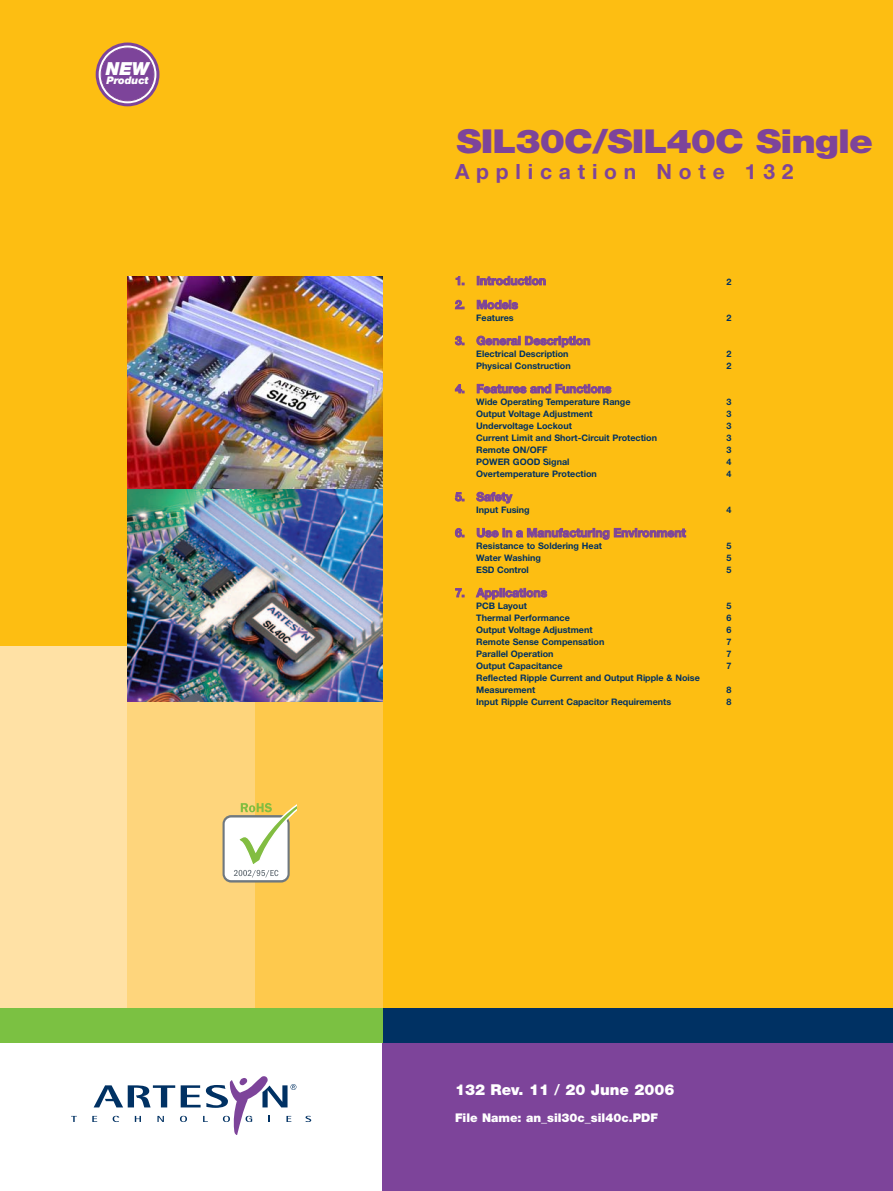
<style>
.page{position:relative;width:893px;height:1191px;background:#fff}
.page>*{position:absolute;margin:0;border:0;box-sizing:border-box;transform-origin:0 0}
.t1{font:900 33px "Helvetica Neue";letter-spacing:-.025em;color:#7d449a;scale:1.15 1}
.t2{font:700 21px "Helvetica Neue";letter-spacing:.325em;color:#7d449a}
.t3{font:italic 900 18px "Helvetica Neue";color:#fff}
.t4{font:900 15px "Helvetica Neue";color:#fff}
.t5{font:700 12px "Helvetica Neue";letter-spacing:-.005em;color:#7d449a}
.t6{font:900 12px "Helvetica Neue";color:#fff}
.t7{font:italic 900 10.5px "Helvetica Neue";letter-spacing:-.005em;color:#fff}
.t8{font:700 9px/12px "Helvetica Neue";color:#003163}
.s1{font-weight:500}
</style>
<div class="page">
<div style="left:0;top:0;width:893px;height:1042px;background:#fdbe12"></div>
<div style="left:0;top:646px;width:128px;height:391px;background:#ffe1a5"></div>
<div style="left:128px;top:646px;width:127px;height:391px;background:#fed57c"></div>
<div style="left:255px;top:646px;width:128px;height:391px;background:#fec94d"></div>
<svg style="left:71px;top:1115px;width:6px;height:7px"></svg>
<svg style="left:306px;top:1115px;width:5px;height:7px"></svg>
<svg style="left:92px;top:1076px;width:204px;height:59px"></svg>
<div style="left:383px;top:1042px;width:510px;height:149px;background:#7d449a"></div>
<div style="left:383px;top:1008px;width:510px;height:34px;background:#003163"></div>
<div style="left:0;top:1008px;width:383px;height:34px;background:#7bc142"></div>
<img style="left:128px;top:276px;width:255px;height:213px">
<svg style="left:95px;top:42px;width:65px;height:65px"></svg>
<img style="left:128px;top:489px;width:255px;height:213px">
<div style="left:224px;top:816px;width:65px;height:65px;background:#fff;border-radius:7px"></div>
<div style="left:222px;top:815px;width:68px;height:67px;border:2px solid #6f787f;border-radius:7px"></div>
<svg style="left:234px;top:803px;width:62px;height:74px"></svg>
<h3 class="t3" style="left:106px;top:62px;width:45px">NEW</h3>
<p class="t7" style="left:106px;top:77px;width:44px">Product</p>
<h1 class="t1" style="left:456px;top:129px;width:364px">SIL30C/SIL40C Single</h1>
<h2 class="t2" style="left:455px;top:164px;width:340px">Application Note 132</h2>
<h3 class="t5" style="left:455px;top:276px;width:92px">1. Introduction</h3>
<p class="t8" style="left:726px;top:277px;width:7px">2</p>
<h3 class="t5" style="left:455px;top:300px;width:64px">2. Models</h3>
<p class="t8" style="left:476px;top:313px;width:39px">Features</p>
<p class="t8" style="left:726px;top:313px;width:7px">2</p>
<h3 class="t5" style="left:455px;top:336px;width:137px">3. General Description</h3>
<p class="t8" style="left:476px;top:349px;width:94px">Electrical Description</p>
<p class="t8" style="left:726px;top:349px;width:7px">2</p>
<p class="t8" style="left:476px;top:361px;width:96px">Physical Construction</p>
<p class="t8" style="left:726px;top:361px;width:7px">2</p>
<h3 class="t5" style="left:455px;top:384px;width:158px">4. Features and Functions</h3>
<p class="t8" style="left:476px;top:397px;width:156px">Wide Operating Temperature Range</p>
<p class="t8" style="left:726px;top:397px;width:7px">3</p>
<p class="t8" style="left:476px;top:409px;width:118px">Output Voltage Adjustment</p>
<p class="t8" style="left:726px;top:409px;width:7px">3</p>
<p class="t8" style="left:476px;top:421px;width:97px">Undervoltage Lockout</p>
<p class="t8" style="left:726px;top:421px;width:7px">3</p>
<p class="t8" style="left:476px;top:433px;width:182px">Current Limit and Short-Circuit Protection</p>
<p class="t8" style="left:726px;top:433px;width:7px">3</p>
<p class="t8" style="left:476px;top:445px;width:73px">Remote ON/OFF</p>
<p class="t8" style="left:726px;top:445px;width:7px">3</p>
<p class="t8" style="left:476px;top:457px;width:95px">POWER GOOD Signal</p>
<p class="t8" style="left:726px;top:457px;width:7px">4</p>
<p class="t8" style="left:476px;top:469px;width:122px">Overtemperature Protection</p>
<p class="t8" style="left:726px;top:469px;width:7px">4</p>
<h3 class="t5" style="left:455px;top:492px;width:58px">5. Safety</h3>
<p class="t8" style="left:476px;top:505px;width:55px">Input Fusing</p>
<p class="t8" style="left:726px;top:505px;width:7px">4</p>
<h3 class="t5" style="left:455px;top:528px;width:232px">6. Use in a Manufacturing Environment</h3>
<p class="t8" style="left:476px;top:541px;width:127px">Resistance to Soldering Heat</p>
<p class="t8" style="left:726px;top:541px;width:7px">5</p>
<p class="t8" style="left:476px;top:553px;width:66px">Water Washing</p>
<p class="t8" style="left:726px;top:553px;width:7px">5</p>
<p class="t8" style="left:476px;top:565px;width:54px">ESD Control</p>
<p class="t8" style="left:726px;top:565px;width:7px">5</p>
<h3 class="t5" style="left:455px;top:588px;width:93px">7. Applications</h3>
<p class="t8" style="left:476px;top:601px;width:52px">PCB Layout</p>
<p class="t8" style="left:726px;top:601px;width:7px">5</p>
<p class="t8" style="left:476px;top:613px;width:95px">Thermal Performance</p>
<p class="t8" style="left:726px;top:613px;width:7px">6</p>
<p class="t8" style="left:476px;top:625px;width:118px">Output Voltage Adjustment</p>
<p class="t8" style="left:726px;top:625px;width:7px">6</p>
<p class="t8" style="left:476px;top:637px;width:130px">Remote Sense Compensation</p>
<p class="t8" style="left:726px;top:637px;width:7px">7</p>
<p class="t8" style="left:476px;top:649px;width:79px">Parallel Operation</p>
<p class="t8" style="left:726px;top:649px;width:7px">7</p>
<p class="t8" style="left:476px;top:661px;width:88px">Output Capacitance</p>
<p class="t8" style="left:726px;top:661px;width:7px">7</p>
<p class="t8" style="left:476px;top:673px;width:225px">Reflected Ripple Current and Output Ripple &amp; Noise<br>Measurement</p>
<p class="t8" style="left:726px;top:685px;width:7px">8</p>
<p class="t8" style="left:476px;top:697px;width:196px">Input Ripple Current Capacitor Requirements</p>
<p class="t8" style="left:726px;top:697px;width:7px">8</p>
<h3 class="t4" style="left:455px;top:1084px;width:221px">132 Rev. 11 <span class="s1">/</span> 20 June 2006</h3>
<h3 class="t6" style="left:455px;top:1113px;width:205px">File Name: an_sil30c_sil40c.PDF</h3>
</div>
